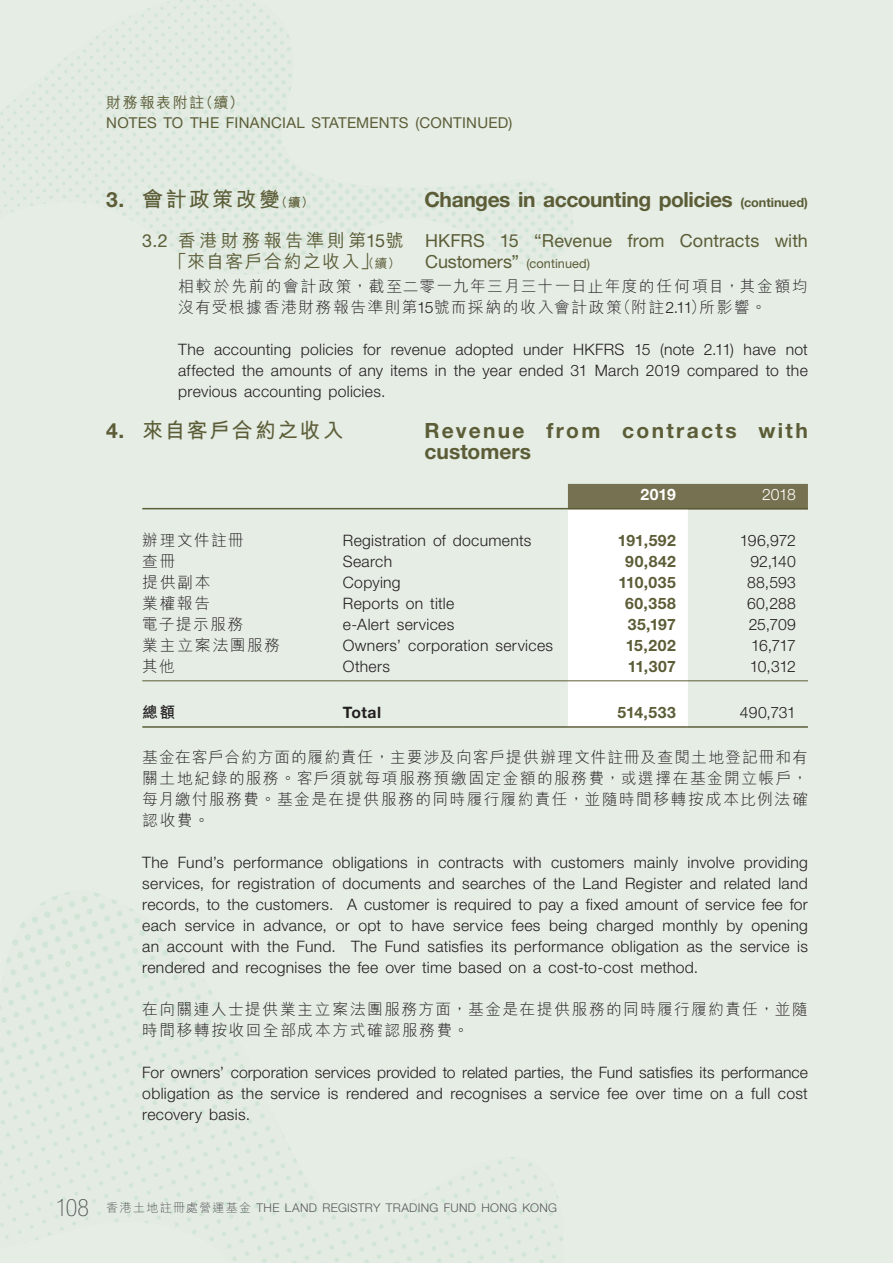
<style>
.page{position:relative;width:893px;height:1263px;background:#e5ede5}
.page>*{position:absolute;margin:0;border:0;box-sizing:border-box;transform-origin:0 0}
.t1{font:700 21px "Helvetica Neue LT Std";letter-spacing:-.02em;color:#5c5d37}
.t2{font:700 21px/21px "Helvetica Neue LT Std";letter-spacing:.105em;color:#5c5d37}
.t3{font:700 21px "M Hei HK";letter-spacing:.09em;color:#5c5d37}
.t4{font:700 21px "M Hei HK";letter-spacing:.065em;color:#5c5d37}
.t5{font:18px "Helvetica Neue LT Std";letter-spacing:.005em;color:#5c5d37}
.t6{font:500 18px/21px "M Hei HK";letter-spacing:.13em;color:#5c5d37;text-align:right}
.t7{font:300 15.75px/21px "Helvetica Neue LT Std";letter-spacing:.02em;color:#231f20;text-align:justify}
.t8{font:300 15.75px/21px "M Hei HK";letter-spacing:.095em;color:#231f20}
.t9{font:700 15.75px "Helvetica Neue LT Std";letter-spacing:.03em;color:#5c5d37}
.t10{font:700 15.75px "Helvetica Neue LT Std";letter-spacing:.02em;color:#231f20}
.t11{font:700 15.75px "Helvetica Neue LT Std";color:#fff}
.t12{font:300 15.75px "Helvetica Neue LT Std";color:#fff}
.t13{font:700 15.75px "M Hei HK";color:#231f20}
.t14{font:15px "Helvetica Neue LT Std";letter-spacing:.02em;color:#5c5d37}
.t15{font:500 15px "M Hei HK";letter-spacing:.105em;color:#5c5d37}
.t16{font:12.75px "Helvetica Neue LT Std";letter-spacing:.005em;color:#5c5d37}
.t17{font:300 12px "Helvetica Neue LT Std";letter-spacing:.03em;color:#57585a}
.s1{font-family:"Helvetica Neue LT Std"}
.s2{font-size:12.75px}
.s3{font-family:"Helvetica Neue LT Std";font-weight:400}
.s4{font-size:18px}
.s5{font-weight:100;font-stretch:condensed;font-size:24px}
.s6{font-family:"M Hei HK"}
</style>
<div class="page">
<svg style="left:568px;top:484px;width:240px;height:242px"></svg>
<hr style="left:142px;top:508px;width:201px;height:1px;background:#5c5d37">
<hr style="left:343px;top:508px;width:225px;height:1px;background:#5c5d37">
<hr style="left:568px;top:508px;width:120px;height:1px;background:#5c5d37">
<hr style="left:688px;top:508px;width:120px;height:1px;background:#5c5d37">
<hr style="left:142px;top:680px;width:201px;height:1px;background:#5c5d37">
<hr style="left:343px;top:680px;width:225px;height:1px;background:#5c5d37">
<hr style="left:568px;top:680px;width:120px;height:1px;background:#5c5d37">
<hr style="left:688px;top:680px;width:120px;height:1px;background:#5c5d37">
<hr style="left:142px;top:726px;width:201px;height:2px;background:#5c5d37">
<hr style="left:343px;top:726px;width:225px;height:2px;background:#5c5d37">
<hr style="left:568px;top:726px;width:120px;height:2px;background:#5c5d37">
<hr style="left:688px;top:726px;width:120px;height:2px;background:#5c5d37">
<p class="t15" style="left:106px;top:92px;width:139px">財務報表附註（續）</p>
<p class="t14" style="left:106px;top:113px;width:408px">NOTES TO THE FINANCIAL STATEMENTS (CONTINUED)</p>
<h1 class="t3" style="left:106px;top:184px;width:209px"><span class="s1">3.</span> 會計政策改變<span class="s2">（續）</span></h1>
<h1 class="t1" style="left:425px;top:186px;width:385px">Changes in accounting policies <span class="s2">(continued)</span></h1>
<h2 class="t6" style="left:142px;top:228px;width:263px"><span class="s3">3.2</span> 香港財務報告準則第<span class="s3">15</span>號「來自客戶合約之收入」<span class="s2">（續）</span></h2>
<h2 class="t5" style="left:425px;top:230px;width:384px">HKFRS 15 “Revenue from Contracts with</h2>
<h2 class="t16" style="left:425px;top:256px;width:166px"><span class="s4">Customers”</span> (continued)</h2>
<p class="t8" style="left:178px;top:275px;width:631px">相較於先前的會計政策，截至二零一九年三月三十一日止年度的任何項目，其金額均沒有受根據香港財務報告準則第<span class="s1">15</span>號而採納的收入會計政策（附註<span class="s1">2.11</span>）所影響。</p>
<p class="t7" style="left:178px;top:338px;width:631px">The accounting policies for revenue adopted under HKFRS 15 (note 2.11) have not affected the amounts of any items in the year ended 31 March 2019 compared to the previous accounting policies.</p>
<h1 class="t4" style="left:106px;top:415px;width:239px"><span class="s1">4.</span> 來自客戶合約之收入</h1>
<h1 class="t2" style="left:425px;top:420px;width:385px">Revenue from contracts with customers</h1>
<p class="t11" style="left:640px;top:484px;width:37px">2019</p>
<p class="t12" style="left:762px;top:485px;width:35px">2018</p>
<p class="t8" style="left:142px;top:530px;width:103px">辦理文件註冊</p>
<p class="t7" style="left:343px;top:530px;width:190px">Registration of documents</p>
<p class="t9" style="left:618px;top:531px;width:60px">191,592</p>
<p class="t7" style="left:740px;top:530px;width:57px">196,972</p>
<p class="t8" style="left:142px;top:551px;width:35px">查冊</p>
<p class="t7" style="left:343px;top:551px;width:51px">Search</p>
<p class="t9" style="left:625px;top:552px;width:52px">90,842</p>
<p class="t7" style="left:750px;top:551px;width:47px">92,140</p>
<p class="t8" style="left:142px;top:572px;width:70px">提供副本</p>
<p class="t7" style="left:343px;top:572px;width:59px">Copying</p>
<p class="t9" style="left:618px;top:573px;width:59px">110,035</p>
<p class="t7" style="left:747px;top:572px;width:50px">88,593</p>
<p class="t8" style="left:142px;top:593px;width:69px">業權報告</p>
<p class="t7" style="left:343px;top:593px;width:113px">Reports on title</p>
<p class="t9" style="left:625px;top:594px;width:52px">60,358</p>
<p class="t7" style="left:747px;top:593px;width:50px">60,288</p>
<p class="t8" style="left:142px;top:614px;width:102px">電子提示服務</p>
<p class="t7" style="left:343px;top:614px;width:113px">e-Alert services</p>
<p class="t9" style="left:628px;top:615px;width:50px">35,197</p>
<p class="t7" style="left:749px;top:614px;width:49px">25,709</p>
<p class="t8" style="left:142px;top:635px;width:139px">業主立案法團服務</p>
<p class="t7" style="left:343px;top:635px;width:212px">Owners’ corporation services</p>
<p class="t9" style="left:626px;top:636px;width:52px">15,202</p>
<p class="t7" style="left:751px;top:635px;width:46px">16,717</p>
<p class="t8" style="left:142px;top:656px;width:34px">其他</p>
<p class="t7" style="left:343px;top:656px;width:49px">Others</p>
<p class="t9" style="left:628px;top:657px;width:50px">11,307</p>
<p class="t7" style="left:750px;top:656px;width:48px">10,312</p>
<p class="t13" style="left:142px;top:701px;width:35px">總額</p>
<p class="t10" style="left:343px;top:703px;width:40px">Total</p>
<p class="t9" style="left:617px;top:703px;width:60px">514,533</p>
<p class="t7" style="left:740px;top:702px;width:58px">490,731</p>
<p class="t8" style="left:142px;top:746px;width:667px;text-align:justify">基金在客戶合約方面的履約責任，主要涉及向客戶提供辦理文件註冊及查閱土地登記冊和有關土地紀錄的服務。客戶須就每項服務預繳固定金額的服務費，或選擇在基金開立帳戶，每月繳付服務費。基金是在提供服務的同時履行履約責任，並隨時間移轉按成本比例法確認收費。</p>
<p class="t7" style="left:142px;top:851px;width:667px">The Fund’s performance obligations in contracts with customers mainly involve providing services, for registration of documents and searches of the Land Register and related land records, to the customers. A customer is required to pay a fixed amount of service fee for each service in advance, or opt to have service fees being charged monthly by opening an account with the Fund. The Fund satisfies its performance obligation as the service is rendered and recognises the fee over time based on a cost-to-cost method.</p>
<p class="t8" style="left:142px;top:998px;width:667px">在向關連人士提供業主立案法團服務方面，基金是在提供服務的同時履行履約責任，並隨時間移轉按收回全部成本方式確認服務費。</p>
<p class="t7" style="left:142px;top:1061px;width:667px">For owners’ corporation services provided to related parties, the Fund satisfies its performance obligation as the service is rendered and recognises a service fee over time on a full cost recovery basis.</p>
<p class="t17" style="left:56px;top:1201px;width:503px"><span class="s5">108</span> <span class="s6">香港土地註冊處營運基金</span> THE LAND REGISTRY TRADING FUND HONG KONG</p>
</div>
